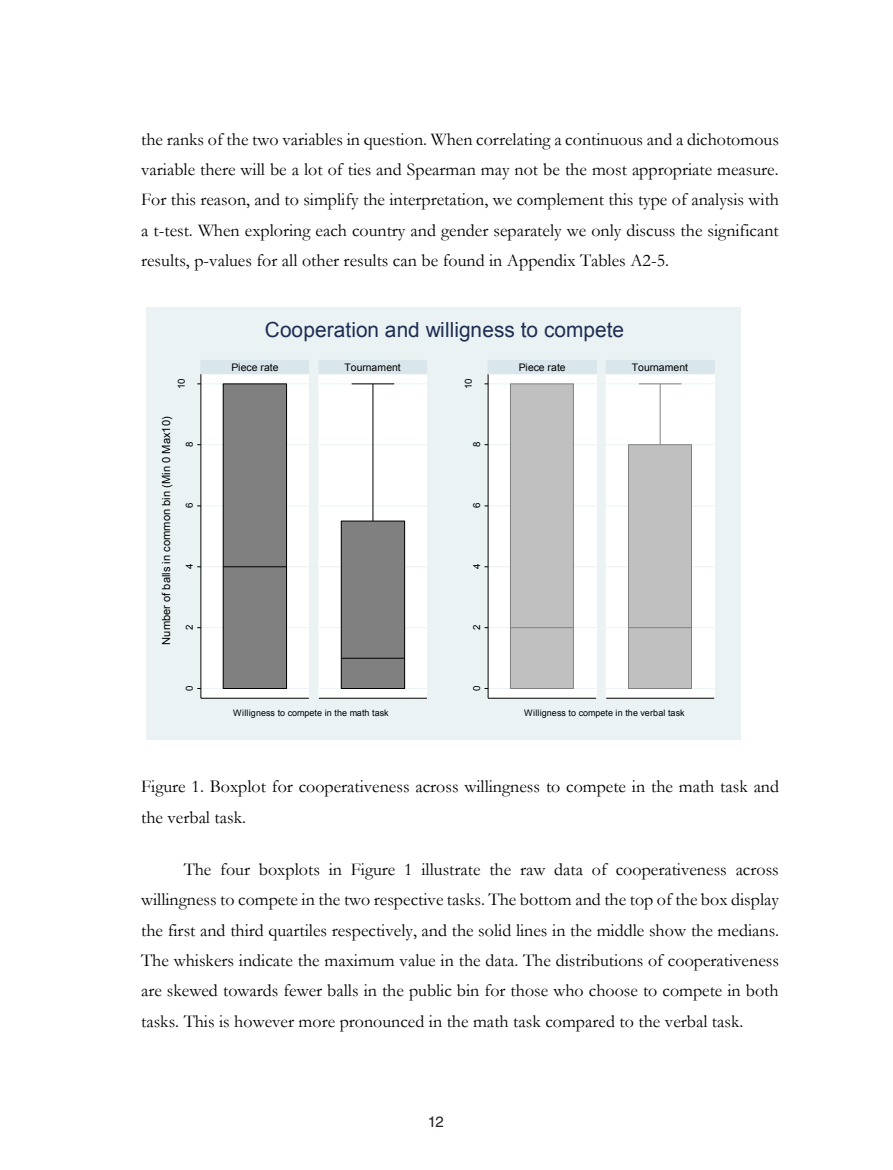
<style>
.page{position:relative;width:893px;height:1170px;background:#fff}
.page>*{position:absolute;margin:0;border:0;box-sizing:border-box;transform-origin:0 0}
.t1{font:20.85px "Arial";color:#1e2d53}
.t2{font:18px/30.5px "Garamond";color:#000;text-align:justify}
.t3{font:15px "Helvetica LT Std";color:#231f20}
.t4{font:11.1px "Arial";letter-spacing:.005em;color:#000}
.t5{font:10.35px "Arial";color:#000}
.t6{font:9.75px "Arial";color:#000}
.t7{font:9px "Arial";letter-spacing:.005em;color:#000}
</style>
<div class="page">
<div style="left:146px;top:308px;width:594px;height:431px;background:#eaf2f3"></div>
<div style="left:201px;top:374px;width:107px;height:323px;background:#fff"></div>
<div style="left:201px;top:374px;width:108px;height:324px;border:1px solid #fff"></div>
<hr style="left:201px;top:688px;width:108px;height:1px;background:#eaf2f3">
<hr style="left:201px;top:627px;width:108px;height:1px;background:#eaf2f3">
<hr style="left:201px;top:566px;width:108px;height:1px;background:#eaf2f3">
<hr style="left:201px;top:505px;width:108px;height:1px;background:#eaf2f3">
<hr style="left:201px;top:444px;width:108px;height:1px;background:#eaf2f3">
<hr style="left:201px;top:383px;width:108px;height:1px;background:#eaf2f3">
<div style="left:319px;top:374px;width:108px;height:323px;background:#fff"></div>
<hr style="left:319px;top:688px;width:108px;height:1px;background:#eaf2f3">
<hr style="left:319px;top:627px;width:108px;height:1px;background:#eaf2f3">
<hr style="left:319px;top:566px;width:108px;height:1px;background:#eaf2f3">
<hr style="left:319px;top:505px;width:108px;height:1px;background:#eaf2f3">
<hr style="left:319px;top:444px;width:108px;height:1px;background:#eaf2f3">
<hr style="left:319px;top:383px;width:108px;height:1px;background:#eaf2f3">
<div style="left:223px;top:384px;width:64px;height:304px;background:#808080"></div>
<div style="left:223px;top:383px;width:64px;height:305px;border:1px solid #000"></div>
<hr style="left:223px;top:566px;width:64px;height:1px;background:#000">
<div style="left:341px;top:521px;width:64px;height:167px;background:#808080"></div>
<div style="left:341px;top:520px;width:64px;height:168px;border:1px solid #000"></div>
<hr style="left:341px;top:657px;width:64px;height:1px;background:#000">
<hr style="left:373px;top:384px;width:1px;height:137px;background:#000">
<hr style="left:352px;top:383px;width:42px;height:1px;background:#000">
<hr style="left:201px;top:374px;width:1px;height:324px;background:#000">
<hr style="left:201px;top:697px;width:108px;height:1px;background:#000">
<hr style="left:319px;top:697px;width:108px;height:1px;background:#000">
<div style="left:201px;top:360px;width:107px;height:14px;background:#d9e6eb"></div>
<div style="left:319px;top:360px;width:108px;height:14px;background:#d9e6eb"></div>
<div style="left:488px;top:374px;width:108px;height:323px;background:#fff"></div>
<hr style="left:488px;top:688px;width:108px;height:1px;background:#eaf2f3">
<hr style="left:488px;top:627px;width:108px;height:1px;background:#eaf2f3">
<hr style="left:488px;top:566px;width:108px;height:1px;background:#eaf2f3">
<hr style="left:488px;top:505px;width:108px;height:1px;background:#eaf2f3">
<hr style="left:488px;top:444px;width:108px;height:1px;background:#eaf2f3">
<hr style="left:488px;top:383px;width:108px;height:1px;background:#eaf2f3">
<div style="left:606px;top:374px;width:108px;height:323px;background:#fff"></div>
<hr style="left:606px;top:688px;width:108px;height:1px;background:#eaf2f3">
<hr style="left:606px;top:627px;width:108px;height:1px;background:#eaf2f3">
<hr style="left:606px;top:566px;width:108px;height:1px;background:#eaf2f3">
<hr style="left:606px;top:505px;width:108px;height:1px;background:#eaf2f3">
<hr style="left:606px;top:444px;width:108px;height:1px;background:#eaf2f3">
<hr style="left:606px;top:383px;width:108px;height:1px;background:#eaf2f3">
<div style="left:510px;top:384px;width:63px;height:304px;background:#c0c0c0"></div>
<div style="left:510px;top:383px;width:64px;height:305px;border:1px solid #808080"></div>
<hr style="left:510px;top:627px;width:64px;height:1px;background:#808080">
<div style="left:628px;top:444px;width:63px;height:244px;background:#c0c0c0"></div>
<div style="left:628px;top:444px;width:64px;height:244px;border:1px solid #808080"></div>
<hr style="left:628px;top:627px;width:64px;height:1px;background:#808080">
<hr style="left:660px;top:384px;width:1px;height:60px;background:#808080">
<hr style="left:639px;top:383px;width:42px;height:1px;background:#808080">
<hr style="left:488px;top:374px;width:1px;height:324px;background:#000">
<hr style="left:488px;top:697px;width:108px;height:1px;background:#000">
<hr style="left:606px;top:697px;width:108px;height:1px;background:#000">
<div style="left:488px;top:360px;width:108px;height:14px;background:#d9e6eb"></div>
<div style="left:606px;top:360px;width:108px;height:14px;background:#d9e6eb"></div>
<p class="t2" style="left:141px;top:123px;width:639px">the ranks of the two variables in question. When correlating a continuous and a dichotomous variable there will be a lot of ties and Spearman may not be the most appropriate measure.<br>For this reason, and to simplify the interpretation, we complement this type of analysis with a t-test. When exploring each country and gender separately we only discuss the significant results, p-values for all other results can be found in Appendix Tables A2-5.</p>
<p class="t1" style="left:265px;top:316px;width:361px">Cooperation and willigness to compete</p>
<p class="t5" style="left:231px;top:360px;width:49px">Piece rate</p>
<p class="t5" style="left:344px;top:360px;width:58px">Tournament</p>
<p class="t5" style="left:519px;top:360px;width:49px">Piece rate</p>
<p class="t5" style="left:632px;top:360px;width:58px">Tournament</p>
<p class="t6" style="left:175px;top:389px;width:12px;rotate:-90deg">10</p>
<p class="t6" style="left:462px;top:389px;width:12px;rotate:-90deg">10</p>
<p class="t4" style="left:159px;top:645px;width:230px;rotate:-90deg">Number of balls in common bin (Min 0 Max10)</p>
<p class="t6" style="left:183px;top:447px;width:7px;rotate:-90deg">8</p>
<p class="t6" style="left:183px;top:508px;width:7px;rotate:-90deg">6</p>
<p class="t6" style="left:183px;top:569px;width:7px;rotate:-90deg">4</p>
<p class="t6" style="left:183px;top:630px;width:7px;rotate:-90deg">2</p>
<p class="t6" style="left:470px;top:447px;width:7px;rotate:-90deg">8</p>
<p class="t6" style="left:470px;top:508px;width:7px;rotate:-90deg">6</p>
<p class="t6" style="left:470px;top:569px;width:7px;rotate:-90deg">4</p>
<p class="t6" style="left:470px;top:630px;width:7px;rotate:-90deg">2</p>
<p class="t6" style="left:183px;top:691px;width:7px;rotate:-90deg">0</p>
<p class="t6" style="left:470px;top:691px;width:7px;rotate:-90deg">0</p>
<p class="t7" style="left:233px;top:706px;width:157px">Willigness to compete in the math task</p>
<p class="t7" style="left:524px;top:706px;width:162px">Willigness to compete in the verbal task</p>
<p class="t2" style="left:141px;top:771px;width:639px">Figure 1. Boxplot for cooperativeness across willingness to compete in the math task and the verbal task.</p>
<p class="t2" style="left:141px;top:853px;width:639px;text-indent:43px">The four boxplots in Figure 1 illustrate the raw data of cooperativeness across willingness to compete in the two respective tasks. The bottom and the top of the box display the first and third quartiles respectively, and the solid lines in the middle show the medians.<br>The whiskers indicate the maximum value in the data. The distributions of cooperativeness are skewed towards fewer balls in the public bin for those who choose to compete in both tasks. This is however more pronounced in the math task compared to the verbal task.</p>
<p class="t3" style="left:428px;top:1113px;width:18px">12</p>
</div>
